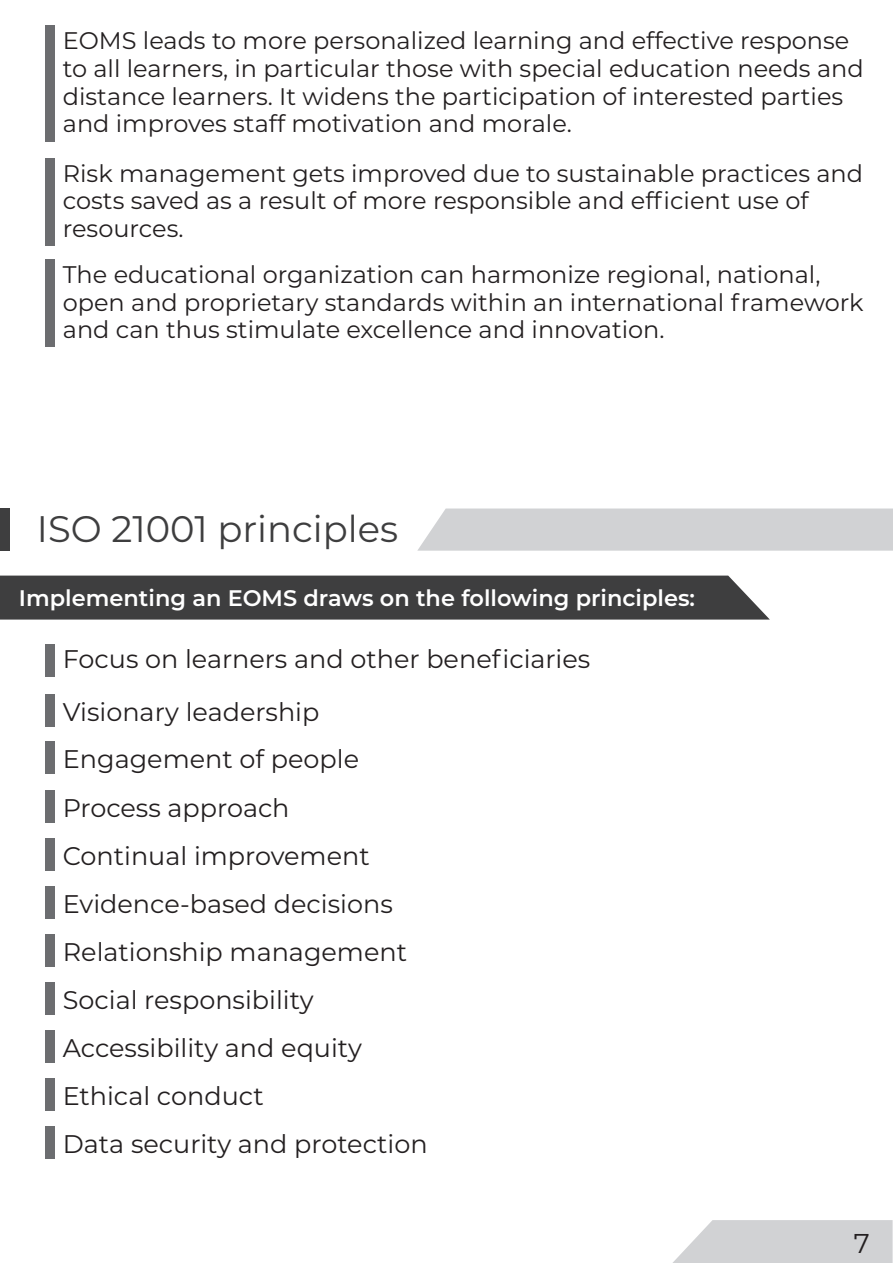
<style>
.page{position:relative;width:893px;height:1263px;background:#fff}
.page>*{position:absolute;margin:0;border:0;box-sizing:border-box;transform-origin:0 0}
.t1{font:36.9px "Montserrat";color:#3e3e3f}
.t2{font:27.15px "Montserrat";color:#231f20}
.t3{font:25.5px/48.2px "Montserrat";color:#231f20}
.t4{font:24px/27.6px "Montserrat";color:#231f20}
.t5{font:600 22.5px "Montserrat";color:#fff}
</style>
<div class="page">
<svg style="left:673px;top:1220px;width:220px;height:43px;background:#d5d6d7"></svg>
<div style="left:0;top:576px;width:770px;height:44px;background:#3e3e3f"></div>
<svg style="left:417px;top:508px;width:476px;height:43px;background:#d3d4d6"></svg>
<div style="left:1px;top:508px;width:9px;height:43px;background:#3e3e3f"></div>
<div style="left:45px;top:26px;width:9px;height:116px;background:#6c6d70"></div>
<div style="left:45px;top:158px;width:9px;height:88px;background:#6c6d70"></div>
<div style="left:45px;top:259px;width:9px;height:88px;background:#6c6d70"></div>
<div style="left:45px;top:644px;width:9px;height:33px;background:#6c6d70"></div>
<div style="left:45px;top:694px;width:9px;height:33px;background:#6c6d70"></div>
<div style="left:45px;top:741px;width:9px;height:33px;background:#6c6d70"></div>
<div style="left:45px;top:790px;width:9px;height:33px;background:#6c6d70"></div>
<div style="left:45px;top:838px;width:9px;height:33px;background:#6c6d70"></div>
<div style="left:45px;top:886px;width:9px;height:33px;background:#6c6d70"></div>
<div style="left:45px;top:934px;width:9px;height:33px;background:#6c6d70"></div>
<div style="left:45px;top:982px;width:9px;height:33px;background:#6c6d70"></div>
<div style="left:45px;top:1030px;width:9px;height:33px;background:#6c6d70"></div>
<div style="left:45px;top:1078px;width:9px;height:33px;background:#6c6d70"></div>
<div style="left:45px;top:1126px;width:9px;height:32px;background:#6c6d70"></div>
<p class="t4" style="left:63px;top:26px;width:802px">EOMS leads to more personalized learning and effective response to all learners, in particular those with special education needs and distance learners. It widens the participation of interested parties and improves staff motivation and morale.</p>
<p class="t4" style="left:63px;top:159px;width:802px">Risk management gets improved due to sustainable practices and costs saved as a result of more responsible and efficient use of resources.</p>
<p class="t4" style="left:63px;top:260px;width:802px">The educational organization can harmonize regional, national, open and proprietary standards within an international framework and can thus stimulate excellence and innovation.</p>
<h1 class="t1" style="left:37px;top:504px;width:363px">ISO 21001 principles</h1>
<p class="t5" style="left:19px;top:582px;width:678px">Implementing an EOMS draws on the following principles:</p>
<p class="t3" style="left:63px;top:632px;width:529px;line-height:52.9px">Focus on learners and other beneficiaries<br>Visionary leadership</p>
<p class="t3" style="left:63px;top:734px;width:366px">Engagement of people<br>Process approach<br>Continual improvement<br>Evidence-based decisions<br>Relationship management<br>Social responsibility<br>Accessibility and equity<br>Ethical conduct<br>Data security and protection</p>
<p class="t2" style="left:854px;top:1225px;width:18px">7</p>
</div>
